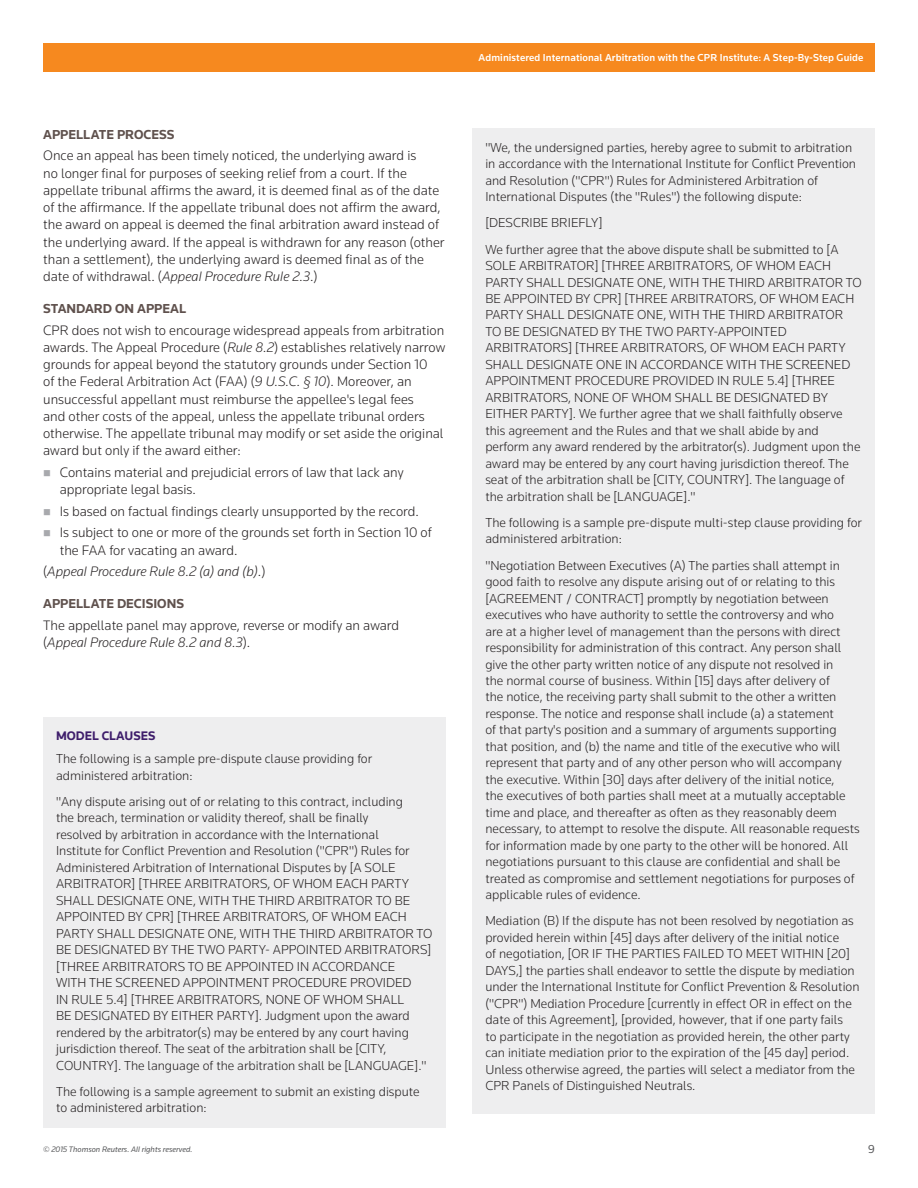
<style>
.page{position:relative;width:918px;height:1188px;background:#fff}
.page>*{position:absolute;margin:0;border:0;box-sizing:border-box;transform-origin:0 0}
.PLC_Text{font:300 14.25px/17.2px "Knowledge";color:#231f20}
.Body_Copy_Before_Bul{font:300 14.25px/17.2px "Knowledge";color:#231f20}
.PLC_Text-2{font:italic 300 14.25px "Knowledge";color:#231f20}
.PLC_Text-3{font:300 13.5px/16.5px "Knowledge";color:#231f20}
.PLC_Subhead_Level_2{font:700 13.5px "Knowledge";color:#5f514d}
.PLC_Title{font:700 12.9px "Knowledge";color:#3e1d6b}
.t1{font:12px "Knowledge";color:#57585a}
.t2{font:500 10.5px "Knowledge";letter-spacing:.01em;color:#fff}
.t3{font:italic 8.25px "Knowledge";color:#57585a}
.s1{font-style:italic}
.s2{font-style:normal}
</style>
<div class="page">
<div style="left:43px;top:43px;width:832px;height:29px;background:#f6891f"></div>
<div style="left:43px;top:717px;width:403px;height:410px;background:#eeeeef"></div>
<div style="left:472px;top:128px;width:403px;height:986px;background:#eeeeef"></div>
<p class="PLC_Subhead_Level_2" style="left:43px;top:126px;width:133px">APPELLATE PROCESS</p>
<p class="PLC_Text" style="left:43px;top:147px;width:403px">Once an appeal has been timely noticed, the underlying award is<br>no longer final for purposes of seeking relief from a court. If the appellate tribunal affirms the award, it is deemed final as of the date of the affirmance. If the appellate tribunal does not affirm the award, the award on appeal is deemed the final arbitration award instead of the underlying award. If the appeal is withdrawn for any reason (other than a settlement), the underlying award is deemed final as of the date of withdrawal. (<span class="s1">Appeal Procedure Rule 2.3</span>.)</p>
<p class="PLC_Subhead_Level_2" style="left:43px;top:300px;width:145px">STANDARD ON APPEAL</p>
<p class="Body_Copy_Before_Bul" style="left:43px;top:321px;width:404px">CPR does not wish to encourage widespread appeals from arbitration awards. The Appeal Procedure (<span class="s1">Rule 8.2</span>) establishes relatively narrow grounds for appeal beyond the statutory grounds under Section 10<br>of the Federal Arbitration Act (FAA) (<span class="s1">9 U.S.C. § 10</span>). Moreover, an unsuccessful appellant must reimburse the appellee's legal fees<br>and other costs of the appeal, unless the appellate tribunal orders otherwise. The appellate tribunal may modify or set aside the original award but only if the award either:</p>
<p class="PLC_Text" style="left:60px;top:463px;width:345px">Contains material and prejudicial errors of law that lack any appropriate legal basis.</p>
<p class="PLC_Text" style="left:60px;top:502px;width:361px">Is based on factual findings clearly unsupported by the record.</p>
<p class="PLC_Text" style="left:60px;top:524px;width:374px">Is subject to one or more of the grounds set forth in Section 10 of the FAA for vacating an award.</p>
<p class="PLC_Text-2" style="left:43px;top:563px;width:224px"><span class="s2">(</span>Appeal Procedure Rule 8.2 (a) and (b)<span class="s2">.)</span></p>
<p class="PLC_Subhead_Level_2" style="left:43px;top:595px;width:142px">APPELLATE DECISIONS</p>
<p class="PLC_Text" style="left:43px;top:616px;width:358px">The appellate panel may approve, reverse or modify an award (<span class="s1">Appeal Procedure Rule 8.2 and 8.3</span>).</p>
<p class="PLC_Title" style="left:56px;top:728px;width:101px">MODEL CLAUSES</p>
<p class="PLC_Text-3" style="left:56px;top:750px;width:318px">The following is a sample pre-dispute clause providing for administered arbitration:</p>
<p class="PLC_Text-3" style="left:56px;top:793px;width:378px">"Any dispute arising out of or relating to this contract, including<br>the breach, termination or validity thereof, shall be finally<br>resolved by arbitration in accordance with the International<br>Institute for Conflict Prevention and Resolution ("CPR") Rules for Administered Arbitration of International Disputes by [A SOLE ARBITRATOR] [THREE ARBITRATORS, OF WHOM EACH PARTY SHALL DESIGNATE ONE, WITH THE THIRD ARBITRATOR TO BE APPOINTED BY CPR] [THREE ARBITRATORS, OF WHOM EACH PARTY SHALL DESIGNATE ONE, WITH THE THIRD ARBITRATOR TO BE DESIGNATED BY THE TWO PARTY- APPOINTED ARBITRATORS] [THREE ARBITRATORS TO BE APPOINTED IN ACCORDANCE<br>WITH THE SCREENED APPOINTMENT PROCEDURE PROVIDED<br>IN RULE 5.4] [THREE ARBITRATORS, NONE OF WHOM SHALL<br>BE DESIGNATED BY EITHER PARTY]. Judgment upon the award rendered by the arbitrator(s) may be entered by any court having jurisdiction thereof. The seat of the arbitration shall be [CITY, COUNTRY]. The language of the arbitration shall be [LANGUAGE]."</p>
<p class="PLC_Text-3" style="left:56px;top:1083px;width:365px">The following is a sample agreement to submit an existing dispute to administered arbitration:</p>
<p class="t2" style="left:479px;top:51px;width:386px">Administered International Arbitration with the CPR Institute: A Step-By-Step Guide</p>
<p class="PLC_Text-3" style="left:485px;top:139px;width:372px">"We, the undersigned parties, hereby agree to submit to arbitration in accordance with the International Institute for Conflict Prevention and Resolution ("CPR") Rules for Administered Arbitration of International Disputes (the "Rules") the following dispute:</p>
<p class="PLC_Text-3" style="left:485px;top:214px;width:119px">[DESCRIBE BRIEFLY]</p>
<p class="PLC_Text-3" style="left:485px;top:241px;width:378px">We further agree that the above dispute shall be submitted to [A SOLE ARBITRATOR] [THREE ARBITRATORS, OF WHOM EACH PARTY SHALL DESIGNATE ONE, WITH THE THIRD ARBITRATOR TO BE APPOINTED BY CPR] [THREE ARBITRATORS, OF WHOM EACH PARTY SHALL DESIGNATE ONE, WITH THE THIRD ARBITRATOR TO BE DESIGNATED BY THE TWO PARTY-APPOINTED ARBITRATORS] [THREE ARBITRATORS, OF WHOM EACH PARTY SHALL DESIGNATE ONE IN ACCORDANCE WITH THE SCREENED APPOINTMENT PROCEDURE PROVIDED IN RULE 5.4] [THREE ARBITRATORS, NONE OF WHOM SHALL BE DESIGNATED BY EITHER PARTY]. We further agree that we shall faithfully observe this agreement and the Rules and that we shall abide by and perform any award rendered by the arbitrator(s). Judgment upon the award may be entered by any court having jurisdiction thereof. The seat of the arbitration shall be [CITY, COUNTRY]. The language of the arbitration shall be [LANGUAGE]."</p>
<p class="PLC_Text-3" style="left:485px;top:514px;width:378px">The following is a sample pre-dispute multi-step clause providing for administered arbitration:</p>
<p class="PLC_Text-3" style="left:485px;top:557px;width:376px">"Negotiation Between Executives (A) The parties shall attempt in good faith to resolve any dispute arising out of or relating to this [AGREEMENT / CONTRACT] promptly by negotiation between executives who have authority to settle the controversy and who<br>are at a higher level of management than the persons with direct responsibility for administration of this contract. Any person shall give the other party written notice of any dispute not resolved in<br>the normal course of business. Within [15] days after delivery of<br>the notice, the receiving party shall submit to the other a written response. The notice and response shall include (a) a statement<br>of that party's position and a summary of arguments supporting that position, and (b) the name and title of the executive who will represent that party and of any other person who will accompany the executive. Within [30] days after delivery of the initial notice,<br>the executives of both parties shall meet at a mutually acceptable time and place, and thereafter as often as they reasonably deem necessary, to attempt to resolve the dispute. All reasonable requests for information made by one party to the other will be honored. All negotiations pursuant to this clause are confidential and shall be treated as compromise and settlement negotiations for purposes of applicable rules of evidence.</p>
<p class="PLC_Text-3" style="left:485px;top:912px;width:376px">Mediation (B) If the dispute has not been resolved by negotiation as provided herein within [45] days after delivery of the initial notice<br>of negotiation, [OR IF THE PARTIES FAILED TO MEET WITHIN [20] DAYS,] the parties shall endeavor to settle the dispute by mediation under the International Institute for Conflict Prevention &amp; Resolution ("CPR") Mediation Procedure [currently in effect OR in effect on the date of this Agreement], [provided, however, that if one party fails<br>to participate in the negotiation as provided herein, the other party can initiate mediation prior to the expiration of the [45 day] period.<br>Unless otherwise agreed, the parties will select a mediator from the CPR Panels of Distinguished Neutrals.</p>
<p class="t3" style="left:43px;top:1144px;width:151px">© 2015 Thomson Reuters. All rights reserved.</p>
<p class="t1" style="left:868px;top:1141px;width:8px">9</p>
</div>
